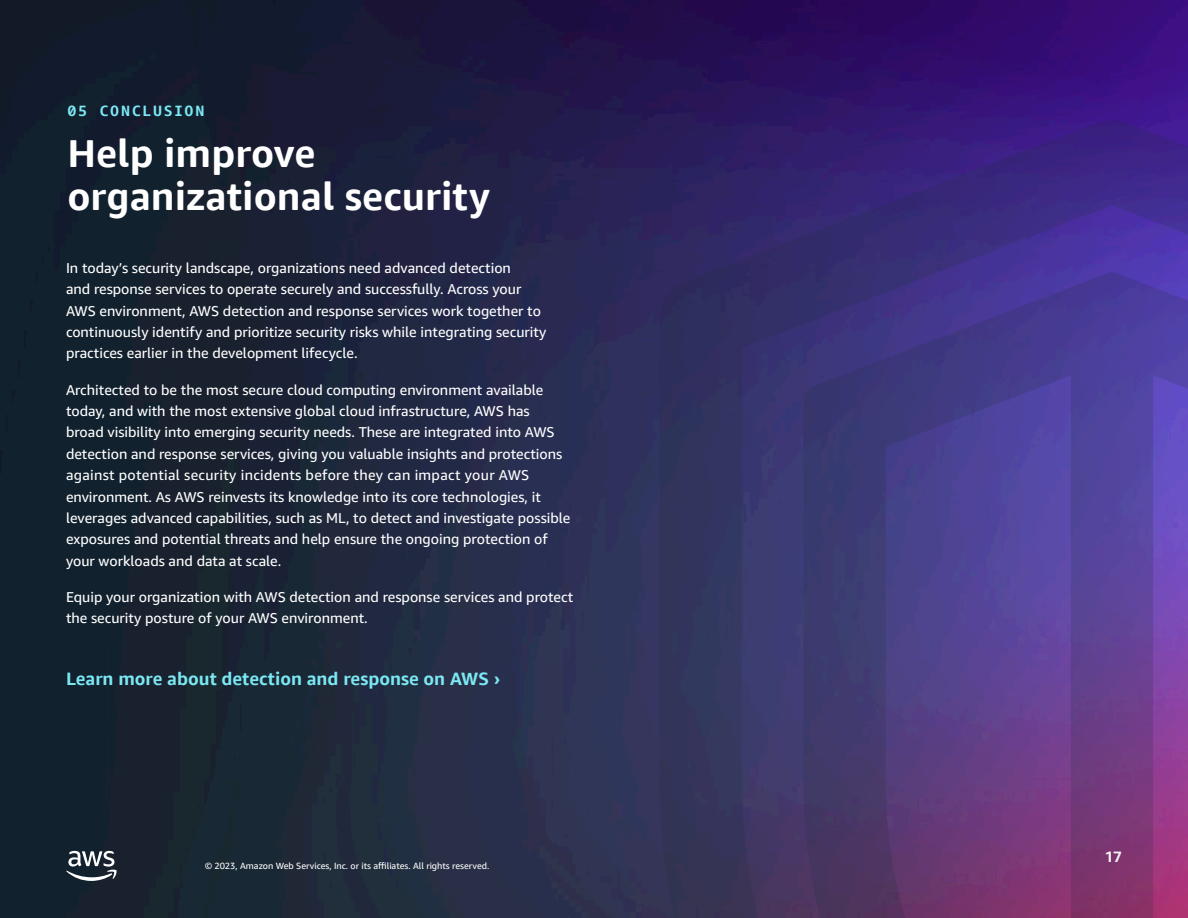
<style>
.page{position:relative;width:1188px;height:918px;background:#fff}
.page>*{position:absolute;margin:0;border:0;box-sizing:border-box;transform-origin:0 0}
.t1{font:700 39px/43.5px "Amazon Ember Display";color:#fff}
.t2{font:700 18px "Amazon Ember Display";color:#7be8f3}
.t3{font:700 15px "Amazon Ember Mono";letter-spacing:.105em;color:#7be8f3}
.t4{font:700 15px "Amazon Ember";color:#f0f3f2}
.t5{font:14.25px/21.5px "Amazon Ember";color:#fff}
.t6{font:9px "Amazon Ember";color:#fff}
</style>
<div class="page">
<img style="left:0;top:0;width:1188px;height:918px">
<svg style="left:659px;top:120px;width:529px;height:798px;background:#4a377e"></svg>
<svg style="left:66px;top:851px;width:51px;height:30px"></svg>
<p class="t3" style="left:68px;top:101px;width:138px">05 CONCLUSION</p>
<h1 class="t1" style="left:68px;top:132px;width:424px">Help improve organizational security</h1>
<p class="t5" style="left:66px;top:257px;width:482px">In today’s security landscape, organizations need advanced detection<br>and response services to operate securely and successfully. Across your AWS environment, AWS detection and response services work together to continuously identify and prioritize security risks while integrating security practices earlier in the development lifecycle.</p>
<p class="t5" style="left:66px;top:379px;width:506px">Architected to be the most secure cloud computing environment available today, and with the most extensive global cloud infrastructure, AWS has broad visibility into emerging security needs. These are integrated into AWS detection and response services, giving you valuable insights and protections against potential security incidents before they can impact your AWS environment. As AWS reinvests its knowledge into its core technologies, it leverages advanced capabilities, such as ML, to detect and investigate possible exposures and potential threats and help ensure the ongoing protection of your workloads and data at scale.</p>
<p class="t5" style="left:66px;top:586px;width:509px">Equip your organization with AWS detection and response services and protect the security posture of your AWS environment.</p>
<p class="t2" style="left:66px;top:668px;width:436px">Learn more about detection and response on AWS ›</p>
<p class="t6" style="left:205px;top:860px;width:286px">©️ 2023, Amazon Web Services, Inc. or its affiliates. All rights reserved.</p>
<p class="t4" style="left:1105px;top:846px;width:19px">17</p>
</div>
